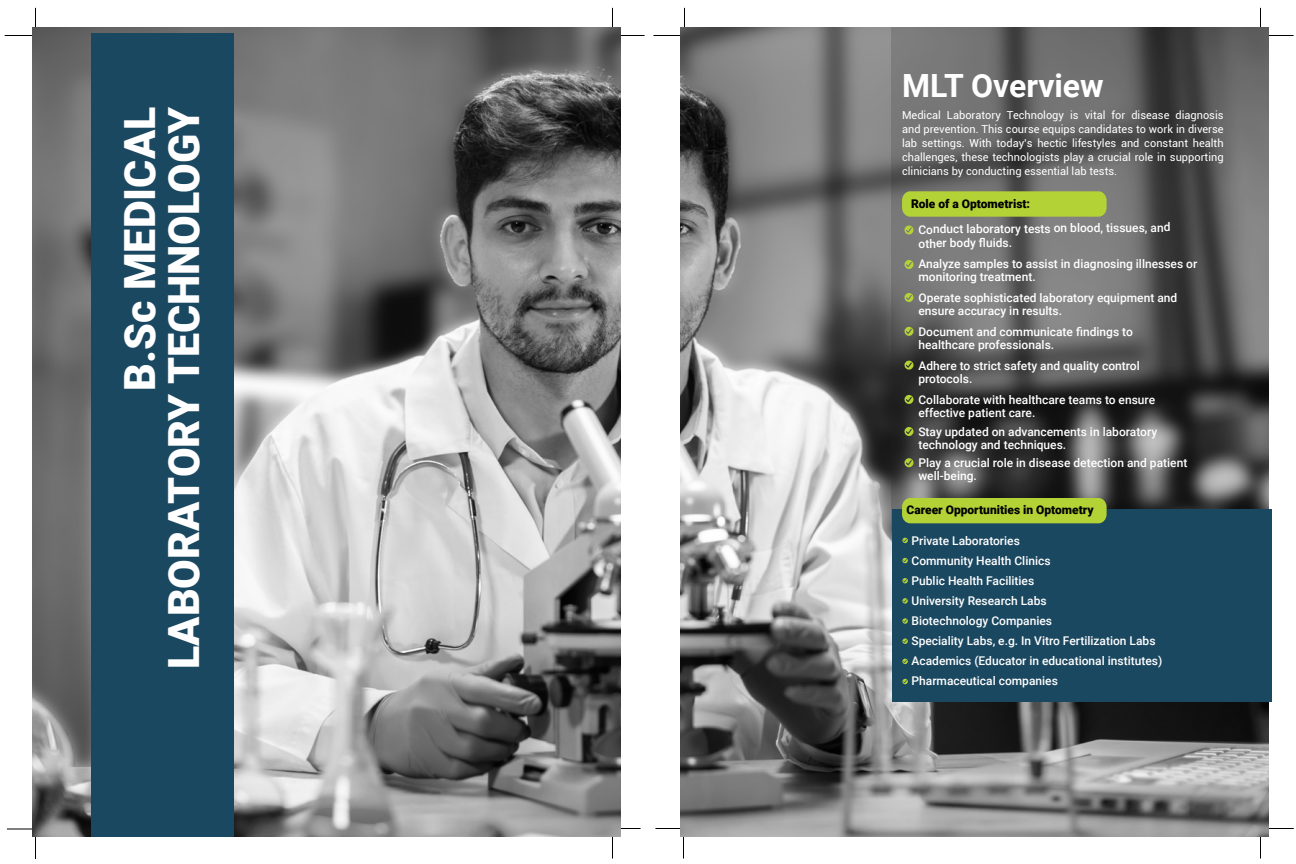
<style>
.page{position:relative;width:1296px;height:864px;background:#fff}
.page>*{position:absolute;margin:0;border:0;box-sizing:border-box;transform-origin:0 0}
.t1{font:900 43px/44px "Roboto";color:#fff;text-align:right}
.t2{font:700 32px "Roboto";color:#fff}
.t3{font:500 12px/13px "Roboto";color:#fff}
.t4{font:900 12px "Roboto";color:#000}
.t5{font:11px/14px "Roboto";color:#fff;text-align:justify}
</style>
<div class="page">
<svg style="left:35px;top:837px;width:1px;height:22px"></svg>
<svg style="left:5px;top:8px;width:31px;height:28px"></svg>
<svg style="left:612px;top:8px;width:33px;height:28px"></svg>
<svg style="left:653px;top:8px;width:32px;height:28px"></svg>
<svg style="left:1260px;top:8px;width:34px;height:28px"></svg>
<svg style="left:1260px;top:828px;width:34px;height:30px"></svg>
<svg style="left:655px;top:828px;width:29px;height:30px"></svg>
<svg style="left:612px;top:828px;width:29px;height:30px"></svg>
<hr style="left:7px;top:828px;width:29px;height:2px;background:#000">
<img style="left:680px;top:27px;width:589px;height:810px">
<img style="left:32px;top:27px;width:589px;height:810px">
<svg style="left:891px;top:27px;width:378px;height:504px"></svg>
<div style="left:892px;top:510px;width:380px;height:192px;background:#1b4861"></div>
<div style="left:902px;top:498px;width:205px;height:25px;background:#b3d235;border-radius:9px"></div>
<div style="left:902px;top:191px;width:205px;height:26px;background:#b3d235;border-radius:9px"></div>
<svg style="left:902px;top:538px;width:6px;height:5px"></svg>
<svg style="left:902px;top:558px;width:6px;height:5px"></svg>
<svg style="left:902px;top:578px;width:6px;height:5px"></svg>
<svg style="left:902px;top:598px;width:6px;height:6px"></svg>
<svg style="left:902px;top:618px;width:6px;height:6px"></svg>
<svg style="left:902px;top:638px;width:6px;height:6px"></svg>
<svg style="left:902px;top:659px;width:6px;height:5px"></svg>
<svg style="left:902px;top:679px;width:6px;height:5px"></svg>
<svg style="left:904px;top:226px;width:10px;height:9px"></svg>
<svg style="left:904px;top:260px;width:10px;height:9px"></svg>
<svg style="left:904px;top:293px;width:10px;height:9px"></svg>
<svg style="left:904px;top:327px;width:10px;height:9px"></svg>
<svg style="left:904px;top:361px;width:10px;height:9px"></svg>
<svg style="left:904px;top:395px;width:10px;height:9px"></svg>
<svg style="left:904px;top:427px;width:10px;height:9px"></svg>
<svg style="left:904px;top:458px;width:10px;height:9px"></svg>
<div style="left:91px;top:33px;width:143px;height:804px;background:#1b4861"></div>
<h1 class="t1" style="left:116px;top:669px;width:564px;rotate:-90deg">B.Sc MEDICAL<br>LABORATORY TECHNOLOGY</h1>
<h2 class="t2" style="left:902px;top:63px;width:203px">MLT Overview</h2>
<p class="t5" style="left:902px;top:108px;width:323px">Medical Laboratory Technology is vital for disease diagnosis and prevention. This course equips candidates to work in diverse lab settings. With today’s hectic lifestyles and constant health challenges, these technologists play a crucial role in supporting clinicians by conducting essential lab tests.</p>
<p class="t4" style="left:911px;top:195px;width:121px">Role of a Optometrist:</p>
<p class="t3" style="left:918px;top:221px;width:254px;line-height:14.6px">Conduct laboratory tests on blood, tissues, and other body fluids.</p>
<p class="t3" style="left:918px;top:257px;width:280px">Analyze samples to assist in diagnosing illnesses or monitoring treatment.</p>
<p class="t3" style="left:918px;top:291px;width:260px">Operate sophisticated laboratory equipment and ensure accuracy in results.</p>
<p class="t3" style="left:918px;top:325px;width:216px">Document and communicate findings to healthcare professionals.</p>
<p class="t3" style="left:918px;top:359px;width:223px">Adhere to strict safety and quality control protocols.</p>
<p class="t3" style="left:918px;top:393px;width:238px">Collaborate with healthcare teams to ensure effective patient care.</p>
<p class="t3" style="left:918px;top:425px;width:240px">Stay updated on advancements in laboratory technology and techniques.</p>
<p class="t3" style="left:918px;top:456px;width:270px">Play a crucial role in disease detection and patient well-being.</p>
<p class="t4" style="left:906px;top:501px;width:189px">Career Opportunities in Optometry</p>
<p class="t3" style="left:912px;top:531px;width:252px;line-height:20px">Private Laboratories<br>Community Health Clinics<br>Public Health Facilities<br>University Research Labs<br>Biotechnology Companies<br>Speciality Labs, e.g. In Vitro Fertilization Labs<br>Academics (Educator in educational institutes)<br>Pharmaceutical companies</p>
</div>
